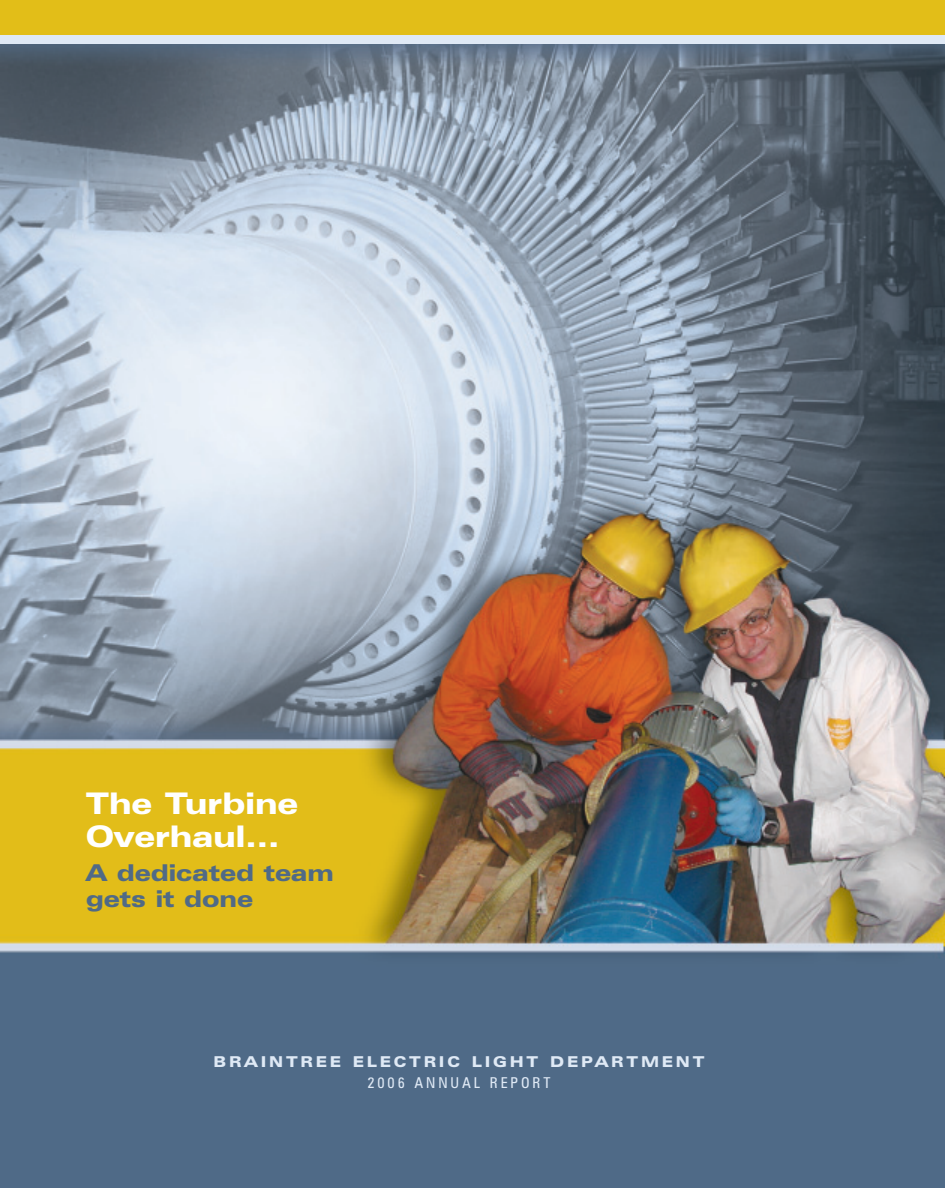
<style>
.page{position:relative;width:945px;height:1188px;background:#fff}
.page>*{position:absolute;margin:0;border:0;box-sizing:border-box;transform-origin:0 0}
.t1{font:900 expanded 29.85px/33px "Zurich BT";color:#fff}
.t2{font:900 expanded 23.25px/25.5px "Zurich BT";color:#506a86}
.t3{font:900 expanded 15px "Zurich BT";letter-spacing:.19em;color:#dfe9f5}
.t4{font:condensed 15px "Zurich BT";letter-spacing:.19em;color:#dfe9f5}
</style>
<div class="page">
<img style="left:0;top:44px;width:945px;height:1144px">
<div style="left:0;top:0;width:945px;height:35px;background:#e2be18"></div>
<div style="left:0;top:35px;width:945px;height:9px;background:#dfe9f5"></div>
<h1 class="t1" style="left:86px;top:790px;width:214px">The Turbine<br>Overhaul...</h1>
<h2 class="t2" style="left:86px;top:862px;width:250px">A dedicated team gets it done</h2>
<p class="t3" style="left:213px;top:1056px;width:493px">BRAINTREE ELECTRIC LIGHT DEPARTMENT</p>
<p class="t4" style="left:368px;top:1077px;width:184px">2006 ANNUAL REPORT</p>
</div>
